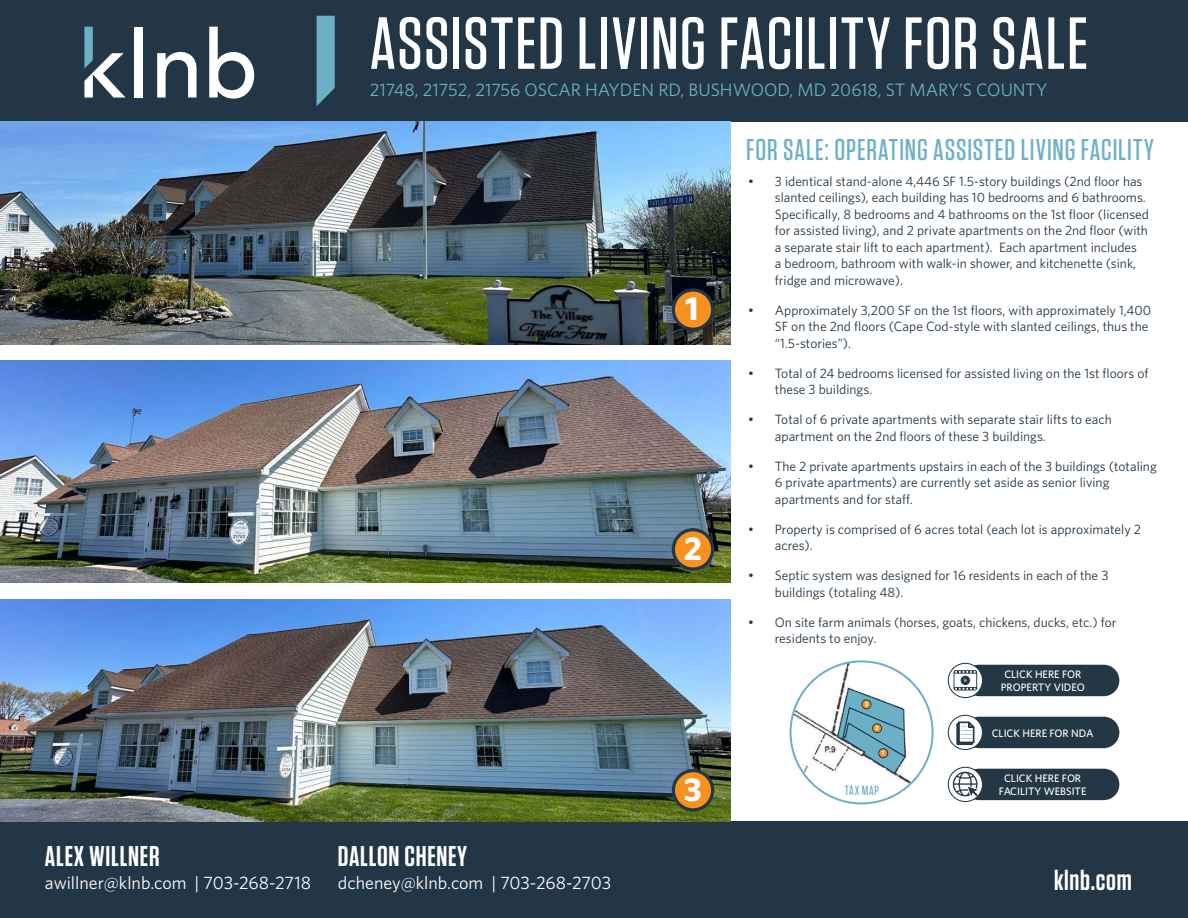
<style>
.page{position:relative;width:1188px;height:918px;background:#fff}
.page>*{position:absolute;margin:0;border:0;box-sizing:border-box;transform-origin:0 0}
.t1{font:500 73.5px "Tungsten";letter-spacing:.02em;color:#fff}
.t2{font:700 33px "Whitney";color:#fff}
.t3{font:500 30px "Tungsten";letter-spacing:.03em;color:#6cb0c8}
.t4{font:600 28.5px "Tungsten";letter-spacing:.025em;color:#fff}
.t5{font:18px "Whitney";color:#6cb0c8}
.t6{font:18px "Whitney";color:#fff}
.t7{font:13.5px/16.5px "Whitney";color:#223646}
.t8{font:500 13.35px "Tungsten";letter-spacing:.05em;color:#6cb0c8}
.t9{font:500 10.8px/13px "Whitney";color:#fff;text-align:center}
.t10{font:700 6px "Whitney";color:#fff}
.s1{font-family:"Gotham"}
</style>
<div class="page">
<div style="left:0;top:822px;width:1188px;height:96px;background:#223646"></div>
<div style="left:0;top:0;width:1188px;height:122px;background:#223646"></div>
<svg style="left:317px;top:16px;width:18px;height:90px;background:#63a2b9"></svg>
<svg style="left:84px;top:27px;width:41px;height:71px"></svg>
<div style="left:135px;top:27px;width:8px;height:71px;background:#fff"></div>
<svg style="left:157px;top:52px;width:40px;height:46px"></svg>
<svg style="left:209px;top:27px;width:45px;height:72px"></svg>
<img style="left:0;top:122px;width:730px;height:222px">
<img style="left:0;top:360px;width:730px;height:223px">
<img style="left:0;top:599px;width:730px;height:223px">
<div style="left:673px;top:530px;width:40px;height:39px;background:#f79220;border-radius:50%"></div>
<div style="left:672px;top:528px;width:42px;height:43px;border:3px solid #233746;border-radius:50%"></div>
<div style="left:673px;top:771px;width:40px;height:39px;background:#f79220;border-radius:50%"></div>
<div style="left:672px;top:769px;width:42px;height:43px;border:3px solid #233746;border-radius:50%"></div>
<div style="left:673px;top:290px;width:40px;height:39px;background:#f79220;border-radius:50%"></div>
<div style="left:672px;top:288px;width:42px;height:43px;border:3px solid #233746;border-radius:50%"></div>
<img style="left:791px;top:661px;width:142px;height:142px;border-radius:71px">
<svg style="left:837px;top:688px;width:69px;height:86px"></svg>
<div style="left:873px;top:724px;width:9px;height:9px;background:#f79220;border-radius:50%"></div>
<div style="left:872px;top:723px;width:10px;height:10px;border:1px solid #233746;border-radius:50%"></div>
<div style="left:862px;top:700px;width:9px;height:9px;background:#f79220;border-radius:50%"></div>
<div style="left:862px;top:699px;width:9px;height:10px;border:1px solid #233746;border-radius:50%"></div>
<div style="left:879px;top:749px;width:9px;height:9px;background:#f79220;border-radius:50%"></div>
<div style="left:878px;top:748px;width:10px;height:10px;border:1px solid #233746;border-radius:50%"></div>
<div style="left:963px;top:665px;width:156px;height:31px;background:#243745;border-radius:16px"></div>
<svg style="left:948px;top:663px;width:34px;height:35px"></svg>
<div style="left:948px;top:663px;width:35px;height:35px;border:1px solid #243745;border-radius:50%"></div>
<svg style="left:954px;top:670px;width:23px;height:21px"></svg>
<div style="left:963px;top:717px;width:156px;height:31px;background:#243745;border-radius:16px"></div>
<svg style="left:948px;top:715px;width:34px;height:35px"></svg>
<div style="left:948px;top:715px;width:35px;height:35px;border:1px solid #243745;border-radius:50%"></div>
<svg style="left:957px;top:722px;width:17px;height:23px"></svg>
<div style="left:963px;top:769px;width:156px;height:31px;background:#243745;border-radius:16px"></div>
<svg style="left:948px;top:767px;width:34px;height:35px"></svg>
<div style="left:948px;top:767px;width:35px;height:35px;border:1px solid #243745;border-radius:50%"></div>
<svg style="left:952px;top:770px;width:26px;height:27px"></svg>
<h3 class="t4" style="left:45px;top:843px;width:116px">ALEX WILLNER</h3>
<h3 class="t6" style="left:45px;top:875px;width:268px">awillner@klnb.com | 703-268-2718</h3>
<h1 class="t1" style="left:370px;top:10px;width:720px">ASSISTED LIVING FACILITY FOR SALE</h1>
<h3 class="t5" style="left:370px;top:81px;width:679px">21748, 21752, 21756 OSCAR HAYDEN RD, BUSHWOOD, MD 20618, ST MARY’S COUNTY</h3>
<h2 class="t2" style="left:685px;top:294px;width:15px">1</h2>
<h2 class="t2" style="left:684px;top:533px;width:20px">2</h2>
<h2 class="t2" style="left:684px;top:774px;width:20px">3</h2>
<h3 class="t3" style="left:746px;top:136px;width:409px">FOR SALE: OPERATING ASSISTED LIVING FACILITY</h3>
<p class="t7" style="left:775px;top:174px;width:376px;text-indent:-27px"><span class="s1">•</span> 3 identical stand-alone 4,446 SF 1.5-story buildings (2nd floor has slanted ceilings), each building has 10 bedrooms and 6 bathrooms.<br>Specifically, 8 bedrooms and 4 bathrooms on the 1st floor (licensed for assisted living), and 2 private apartments on the 2nd floor (with a separate stair lift to each apartment). Each apartment includes<br>a bedroom, bathroom with walk-in shower, and kitchenette (sink, fridge and microwave).</p>
<p class="t7" style="left:775px;top:303px;width:378px;text-indent:-27px"><span class="s1">•</span> Approximately 3,200 SF on the 1st floors, with approximately 1,400<br>SF on the 2nd floors (Cape Cod-style with slanted ceilings, thus the “1.5-stories”).</p>
<p class="t7" style="left:775px;top:366px;width:375px;text-indent:-27px"><span class="s1">•</span> Total of 24 bedrooms licensed for assisted living on the 1st floors of these 3 buildings.</p>
<p class="t7" style="left:775px;top:412px;width:338px;text-indent:-27px"><span class="s1">•</span> Total of 6 private apartments with separate stair lifts to each apartment on the 2nd floors of these 3 buildings.</p>
<p class="t7" style="left:775px;top:459px;width:383px;text-indent:-27px"><span class="s1">•</span> The 2 private apartments upstairs in each of the 3 buildings (totaling<br>6 private apartments) are currently set aside as senior living apartments and for staff.</p>
<p class="t7" style="left:775px;top:522px;width:368px;text-indent:-27px"><span class="s1">•</span> Property is comprised of 6 acres total (each lot is approximately 2 acres).</p>
<p class="t7" style="left:775px;top:568px;width:335px;text-indent:-27px"><span class="s1">•</span> Septic system was designed for 16 residents in each of the 3 buildings (totaling 48).</p>
<p class="t7" style="left:775px;top:615px;width:343px;text-indent:-27px"><span class="s1">•</span> On site farm animals (horses, goats, chickens, ducks, etc.) for residents to enjoy.</p>
<p class="t10" style="left:865px;top:701px;width:5px">3</p>
<p class="t10" style="left:875px;top:725px;width:5px">2</p>
<p class="t10" style="left:882px;top:750px;width:4px">1</p>
<p class="t8" style="left:845px;top:785px;width:36px">TAX MAP</p>
<p class="t9" style="left:1001px;top:668px;width:86px">CLICK HERE FOR<br>PROPERTY VIDEO</p>
<p class="t9" style="left:992px;top:727px;width:103px">CLICK HERE FOR NDA</p>
<p class="t9" style="left:999px;top:773px;width:89px">CLICK HERE FOR<br>FACILITY WEBSITE</p>
<h3 class="t4" style="left:338px;top:843px;width:131px">DALLON CHENEY</h3>
<h3 class="t6" style="left:338px;top:875px;width:275px">dcheney@klnb.com | 703-268-2703</h3>
<h3 class="t4" style="left:1054px;top:867px;width:79px">klnb.com</h3>
</div>
